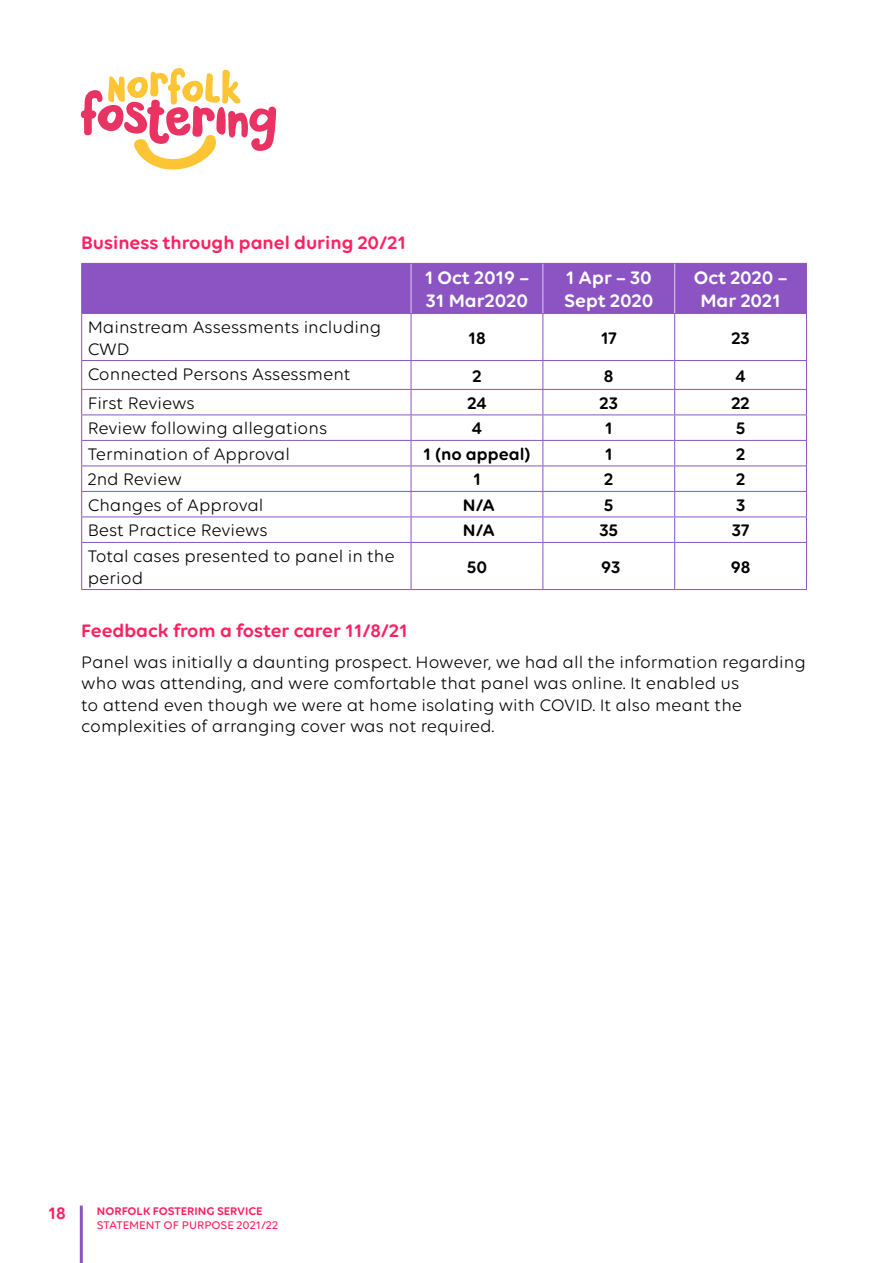
<style>
.page{position:relative;width:893px;height:1263px;background:#fff}
.page>*{position:absolute;margin:0;border:0;box-sizing:border-box;transform-origin:0 0}
.t1{font:600 19.5px "Volte Rounded";color:#ff2161}
.Table_Header{font:600 19.5px/23.4px "Volte Rounded";color:#fff}
.Main_Paragraph{font:18px/21.6px "Volte Rounded";color:#000}
.Main_Paragraph-2{font:600 18px "Volte Rounded";color:#000}
.t2{font:600 18px "Volte Rounded";color:#ff2161}
.t3{font:500 12px "Volte Rounded";color:#ff2161}
.t4{font:600 12px "Volte Rounded";color:#ff2161}
</style>
<div class="page">
<hr style="left:80px;top:1205px;width:3px;height:58px;background:#8c54c3">
<svg style="left:81px;top:68px;width:195px;height:101px"></svg>
<div style="left:82px;top:264px;width:724px;height:49px;background:#8c54c3"></div>
<hr style="left:81px;top:263px;width:330px;height:1px;background:#8c54c3">
<hr style="left:81px;top:264px;width:1px;height:49px;background:#8c54c3">
<hr style="left:411px;top:263px;width:132px;height:1px;background:#8c54c3">
<hr style="left:543px;top:263px;width:132px;height:1px;background:#8c54c3">
<hr style="left:675px;top:263px;width:132px;height:1px;background:#8c54c3">
<hr style="left:806px;top:264px;width:1px;height:49px;background:#8c54c3">
<hr style="left:81px;top:313px;width:330px;height:1px;background:#8c54c3">
<hr style="left:81px;top:314px;width:1px;height:46px;background:#8c54c3">
<hr style="left:411px;top:313px;width:132px;height:1px;background:#8c54c3">
<hr style="left:411px;top:314px;width:1px;height:46px;background:#8c54c3">
<hr style="left:543px;top:313px;width:132px;height:1px;background:#8c54c3">
<hr style="left:542px;top:314px;width:1px;height:46px;background:#8c54c3">
<hr style="left:675px;top:313px;width:132px;height:1px;background:#8c54c3">
<hr style="left:674px;top:314px;width:1px;height:46px;background:#8c54c3">
<hr style="left:806px;top:314px;width:1px;height:46px;background:#8c54c3">
<hr style="left:81px;top:360px;width:330px;height:1px;background:#8c54c3">
<hr style="left:411px;top:360px;width:132px;height:1px;background:#8c54c3">
<hr style="left:543px;top:360px;width:132px;height:1px;background:#8c54c3">
<hr style="left:675px;top:360px;width:132px;height:1px;background:#8c54c3">
<hr style="left:81px;top:389px;width:330px;height:1px;background:#8c54c3">
<hr style="left:411px;top:389px;width:132px;height:1px;background:#8c54c3">
<hr style="left:543px;top:389px;width:132px;height:1px;background:#8c54c3">
<hr style="left:675px;top:389px;width:132px;height:1px;background:#8c54c3">
<hr style="left:81px;top:414px;width:330px;height:1px;background:#8c54c3">
<hr style="left:411px;top:414px;width:132px;height:1px;background:#8c54c3">
<hr style="left:543px;top:414px;width:132px;height:1px;background:#8c54c3">
<hr style="left:675px;top:414px;width:132px;height:1px;background:#8c54c3">
<hr style="left:81px;top:440px;width:330px;height:1px;background:#8c54c3">
<hr style="left:411px;top:440px;width:132px;height:1px;background:#8c54c3">
<hr style="left:543px;top:440px;width:132px;height:1px;background:#8c54c3">
<hr style="left:675px;top:440px;width:132px;height:1px;background:#8c54c3">
<hr style="left:81px;top:465px;width:330px;height:1px;background:#8c54c3">
<hr style="left:411px;top:465px;width:132px;height:1px;background:#8c54c3">
<hr style="left:543px;top:465px;width:132px;height:1px;background:#8c54c3">
<hr style="left:675px;top:465px;width:132px;height:1px;background:#8c54c3">
<hr style="left:81px;top:491px;width:330px;height:1px;background:#8c54c3">
<hr style="left:411px;top:491px;width:132px;height:1px;background:#8c54c3">
<hr style="left:543px;top:491px;width:132px;height:1px;background:#8c54c3">
<hr style="left:675px;top:491px;width:132px;height:1px;background:#8c54c3">
<hr style="left:81px;top:516px;width:330px;height:1px;background:#8c54c3">
<svg style="left:81px;top:361px;width:1px;height:181px"></svg>
<hr style="left:411px;top:516px;width:132px;height:1px;background:#8c54c3">
<svg style="left:411px;top:361px;width:1px;height:181px"></svg>
<hr style="left:543px;top:516px;width:132px;height:1px;background:#8c54c3">
<svg style="left:542px;top:361px;width:1px;height:181px"></svg>
<hr style="left:675px;top:516px;width:132px;height:1px;background:#8c54c3">
<svg style="left:674px;top:361px;width:1px;height:181px"></svg>
<svg style="left:806px;top:361px;width:1px;height:181px"></svg>
<hr style="left:81px;top:542px;width:330px;height:1px;background:#8c54c3">
<hr style="left:81px;top:543px;width:1px;height:46px;background:#8c54c3">
<hr style="left:411px;top:542px;width:132px;height:1px;background:#8c54c3">
<hr style="left:411px;top:543px;width:1px;height:46px;background:#8c54c3">
<hr style="left:543px;top:542px;width:132px;height:1px;background:#8c54c3">
<hr style="left:542px;top:543px;width:1px;height:46px;background:#8c54c3">
<hr style="left:675px;top:542px;width:132px;height:1px;background:#8c54c3">
<hr style="left:674px;top:543px;width:1px;height:46px;background:#8c54c3">
<hr style="left:806px;top:543px;width:1px;height:46px;background:#8c54c3">
<hr style="left:81px;top:589px;width:330px;height:1px;background:#8c54c3">
<hr style="left:411px;top:589px;width:132px;height:1px;background:#8c54c3">
<hr style="left:543px;top:589px;width:132px;height:1px;background:#8c54c3">
<hr style="left:675px;top:589px;width:132px;height:1px;background:#8c54c3">
<hr style="left:411px;top:264px;width:1px;height:49px;background:#deceee">
<hr style="left:542px;top:264px;width:1px;height:49px;background:#deceee">
<hr style="left:674px;top:264px;width:1px;height:49px;background:#deceee">
<h3 class="t1" style="left:81px;top:231px;width:326px">Business through panel during 20/21</h3>
<p class="Table_Header" style="left:425px;top:265px;width:106px">1 Oct 2019 –<br>31 Mar2020</p>
<p class="Table_Header" style="left:564px;top:265px;width:91px">1 Apr – 30<br>Sept 2020</p>
<p class="Table_Header" style="left:694px;top:265px;width:95px;text-align:center">Oct 2020 –<br>Mar 2021</p>
<p class="Main_Paragraph" style="left:88px;top:316px;width:295px">Mainstream Assessments including<br>CWD</p>
<p class="Main_Paragraph-2" style="left:468px;top:327px;width:19px">18</p>
<p class="Main_Paragraph-2" style="left:601px;top:327px;width:18px">17</p>
<p class="Main_Paragraph-2" style="left:731px;top:327px;width:20px">23</p>
<p class="Main_Paragraph" style="left:88px;top:363px;width:264px">Connected Persons Assessment</p>
<p class="Main_Paragraph-2" style="left:472px;top:365px;width:11px">2</p>
<p class="Main_Paragraph-2" style="left:604px;top:365px;width:11px">8</p>
<p class="Main_Paragraph-2" style="left:736px;top:365px;width:12px">4</p>
<p class="Main_Paragraph" style="left:88px;top:392px;width:108px">First Reviews</p>
<p class="Main_Paragraph-2" style="left:467px;top:392px;width:20px">24</p>
<p class="Main_Paragraph-2" style="left:600px;top:392px;width:20px">23</p>
<p class="Main_Paragraph-2" style="left:731px;top:392px;width:20px">22</p>
<p class="Main_Paragraph" style="left:88px;top:417px;width:241px">Review following allegations</p>
<p class="Main_Paragraph-2" style="left:472px;top:418px;width:12px">4</p>
<p class="Main_Paragraph-2" style="left:605px;top:418px;width:9px">1</p>
<p class="Main_Paragraph-2" style="left:736px;top:418px;width:11px">5</p>
<p class="Main_Paragraph" style="left:88px;top:443px;width:204px">Termination of Approval</p>
<p class="Main_Paragraph-2" style="left:423px;top:443px;width:109px">1 (no appeal)</p>
<p class="Main_Paragraph-2" style="left:605px;top:443px;width:9px">1</p>
<p class="Main_Paragraph-2" style="left:736px;top:443px;width:11px">2</p>
<p class="Main_Paragraph" style="left:88px;top:468px;width:96px">2nd Review</p>
<p class="Main_Paragraph-2" style="left:473px;top:469px;width:9px">1</p>
<p class="Main_Paragraph-2" style="left:604px;top:469px;width:11px">2</p>
<p class="Main_Paragraph-2" style="left:736px;top:469px;width:11px">2</p>
<p class="Main_Paragraph" style="left:88px;top:494px;width:177px">Changes of Approval</p>
<p class="Main_Paragraph-2" style="left:463px;top:494px;width:33px">N/A</p>
<p class="Main_Paragraph-2" style="left:604px;top:494px;width:11px">5</p>
<p class="Main_Paragraph-2" style="left:736px;top:494px;width:11px">3</p>
<p class="Main_Paragraph" style="left:88px;top:519px;width:182px">Best Practice Reviews</p>
<p class="Main_Paragraph-2" style="left:463px;top:520px;width:33px">N/A</p>
<p class="Main_Paragraph-2" style="left:599px;top:520px;width:20px">35</p>
<p class="Main_Paragraph-2" style="left:732px;top:520px;width:19px">37</p>
<p class="Main_Paragraph" style="left:88px;top:545px;width:309px">Total cases presented to panel in the period</p>
<p class="Main_Paragraph-2" style="left:467px;top:556px;width:22px">50</p>
<p class="Main_Paragraph-2" style="left:601px;top:556px;width:21px">93</p>
<p class="Main_Paragraph-2" style="left:731px;top:556px;width:21px">98</p>
<h3 class="t1" style="left:81px;top:619px;width:328px">Feedback from a foster carer 11/8/21</h3>
<p class="Main_Paragraph" style="left:81px;top:650px;width:726px">Panel was initially a daunting prospect. However, we had all the information regarding who was attending, and were comfortable that panel was online. It enabled us<br>to attend even though we were at home isolating with COVID. It also meant the complexities of arranging cover was not required.</p>
<p class="t2" style="left:48px;top:1202px;width:19px">18</p>
<p class="t4" style="left:97px;top:1203px;width:167px">NORFOLK FOSTERING SERVICE</p>
<p class="t3" style="left:97px;top:1218px;width:183px">STATEMENT OF PURPOSE 2021/22</p>
</div>
